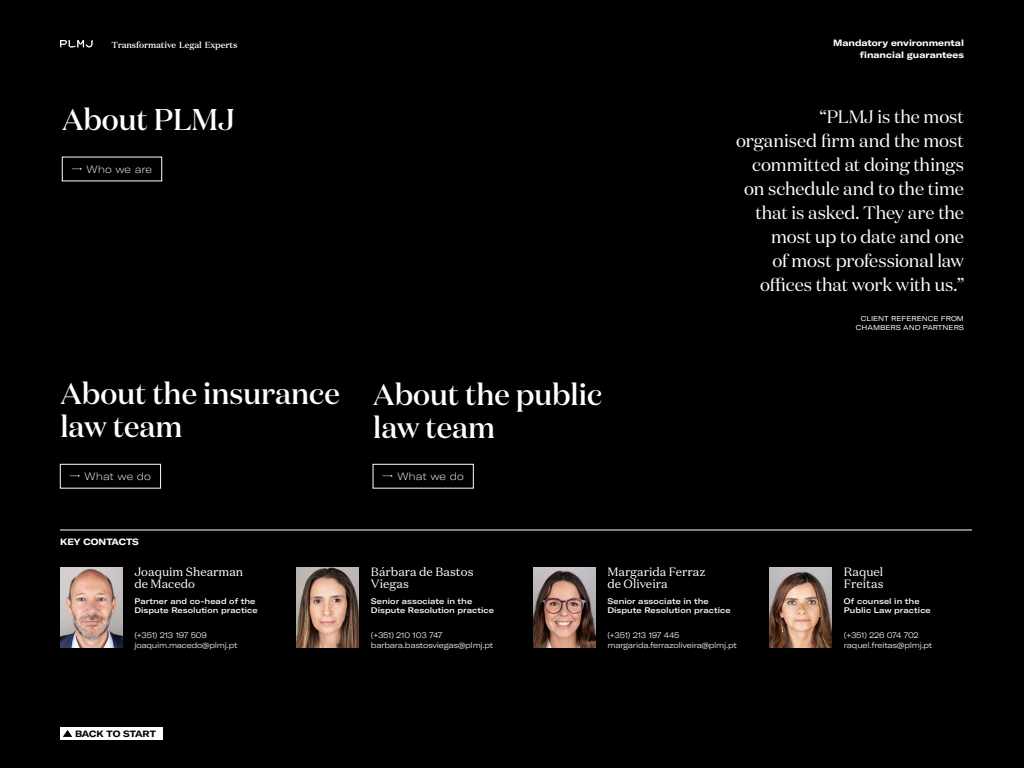
<style>
.page{position:relative;width:1024px;height:768px;background:#000}
.page>*{position:absolute;margin:0;border:0;box-sizing:border-box;transform-origin:0 0}
.t1{font:500 30px/33px "Domaine Display";color:#fff}
.t2{font:18px/24px "Domaine Display";letter-spacing:-.01em;color:#fff;text-align:right}
.t3{font:12px/12px "Domaine Text";color:#fff}
.t4{font:100 expanded 10.4px "GT America";color:#fff}
.t5{font:700 expanded 9px/12px "GT America";color:#fff;text-align:right}
.t6{font:700 expanded 9px "GT America";letter-spacing:-.01em;color:#000}
.t7{font:500 8.8px "Domaine Text";letter-spacing:-.02em;color:#fff}
.t8{font:500 expanded 8px/9px "GT America";letter-spacing:.005em;color:#fff}
.t9{font:300 expanded 8px/10px "GT America";letter-spacing:-.025em;color:#fff}
.t10{font:expanded 7px/9px "GT America";color:#fff;text-align:right}
.s1{font-size:12.5px}
</style>
<div class="page">
<svg style="left:60px;top:40px;width:33px;height:8px"></svg>
<hr style="left:60px;top:529px;width:912px;height:1px;background:#fff">
<img style="left:60px;top:567px;width:62px;height:81px">
<img style="left:296px;top:567px;width:63px;height:81px">
<img style="left:533px;top:567px;width:62px;height:81px">
<img style="left:770px;top:567px;width:62px;height:81px">
<div style="left:60px;top:464px;width:101px;height:24px;border:1px solid #fff"></div>
<div style="left:373px;top:464px;width:101px;height:24px;border:1px solid #fff"></div>
<div style="left:60px;top:727px;width:103px;height:13px;background:#fff"></div>
<svg style="left:63px;top:730px;width:9px;height:7px"></svg>
<p class="t7" style="left:111px;top:39px;width:128px">Transformative Legal Experts</p>
<p class="t5" style="left:833px;top:36px;width:132px">Mandatory environmental financial guarantees</p>
<h1 class="t1" style="left:62px;top:103px;width:174px">About PLMJ</h1>
<h3 class="t4" style="left:71px;top:163px;width:83px"><span class="s1">→</span> Who we are</h3>
<h1 class="t1" style="left:60px;top:377px;width:281px">About the insurance law team</h1>
<h1 class="t1" style="left:373px;top:378px;width:230px">About the public law team</h1>
<h3 class="t4" style="left:69px;top:470px;width:84px"><span class="s1">→</span> What we do</h3>
<h3 class="t4" style="left:381px;top:470px;width:84px"><span class="s1">→</span> What we do</h3>
<h2 class="t2" style="left:736px;top:104px;width:229px">“PLMJ is the most organised firm and the most committed at doing things on schedule and to the time that is asked. They are the most up to date and one<br>of most professional law offices that work with us.”</h2>
<p class="t10" style="left:856px;top:314px;width:110px">CLIENT REFERENCE FROM<br>CHAMBERS AND PARTNERS</p>
<p class="t5" style="left:60px;top:535px;width:80px">KEY CONTACTS</p>
<h3 class="t3" style="left:134px;top:565px;width:110px">Joaquim Shearman de Macedo</h3>
<p class="t8" style="left:134px;top:596px;width:125px">Partner and co-head of the<br>Dispute Resolution practice</p>
<p class="t9" style="left:134px;top:630px;width:104px">(+351) 213 197 509 joaquim.macedo@plmj.pt</p>
<p class="t6" style="left:75px;top:728px;width:82px">BACK TO START</p>
<h3 class="t3" style="left:371px;top:565px;width:104px">Bárbara de Bastos<br>Viegas</h3>
<p class="t8" style="left:371px;top:596px;width:125px">Senior associate in the<br>Dispute Resolution practice</p>
<p class="t9" style="left:371px;top:630px;width:124px">(+351) 210 103 747 barbara.bastosviegas@plmj.pt</p>
<h3 class="t3" style="left:607px;top:565px;width:100px">Margarida Ferraz de Oliveira</h3>
<p class="t8" style="left:607px;top:596px;width:125px">Senior associate in the<br>Dispute Resolution practice</p>
<p class="t9" style="left:607px;top:630px;width:131px">(+351) 213 197 445 margarida.ferrazoliveira@plmj.pt</p>
<h3 class="t3" style="left:844px;top:565px;width:41px">Raquel<br>Freitas</h3>
<p class="t8" style="left:844px;top:596px;width:88px">Of counsel in the<br>Public Law practice</p>
<p class="t9" style="left:844px;top:630px;width:90px">(+351) 226 074 702 raquel.freitas@plmj.pt</p>
</div>
